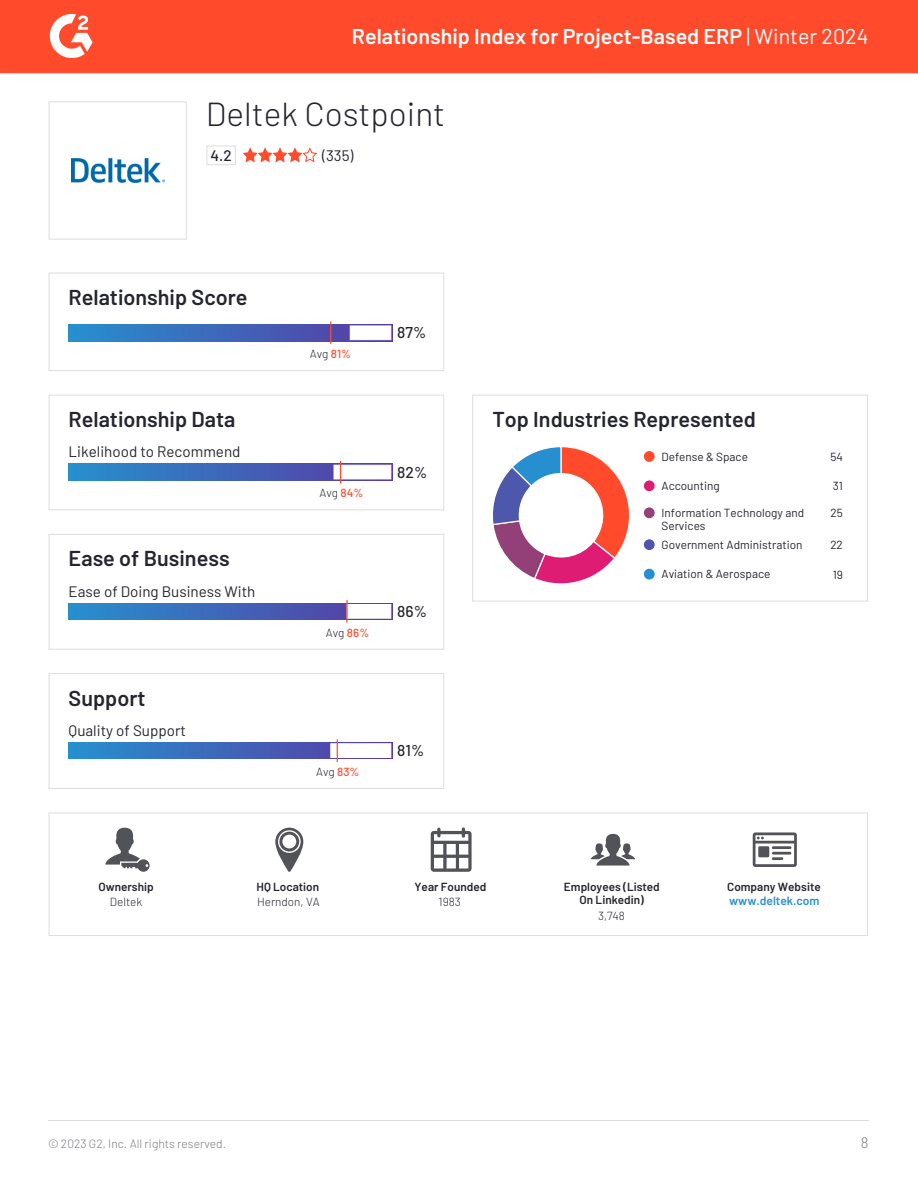
<style>
.page{position:relative;width:918px;height:1188px;background:#fff}
.page>*{position:absolute;margin:0;border:0;box-sizing:border-box;transform-origin:0 0}
.t1{font:300 33.3px "Barlow";color:#252530}
.t2{font:600 21.6px "Barlow";color:#252530}
.t3{font:600 21.45px "Barlow";color:#fff}
.t4{font:500 15.75px "Barlow";color:#252530}
.t5{font:15.15px "Barlow";color:#252530}
.t6{font:500 15.15px "Barlow";color:#252530}
.t7{font:300 15px "Barlow";color:#7c7c83}
.t8{font:300 12px "Barlow";color:#7c7c83}
.t9{font:600 12px "Barlow";color:#2690ce}
.t10{font:11.7px/12.9px "Barlow";color:#252530}
.t11{font:600 11.7px/12.9px "Barlow";color:#252530;text-align:center}
.t12{font:300 11.7px "Barlow";color:#252530}
.s1{font-weight:400}
.s2{font-weight:500;color:#ff492c}
</style>
<div class="page">
<div style="left:0;top:0;width:918px;height:73px;background:#ff4a2b"></div>
<svg style="left:49px;top:14px;width:44px;height:44px"></svg>
<div style="left:49px;top:101px;width:138px;height:139px;border:1px solid #dbdedb"></div>
<img style="left:71px;top:158px;width:93px;height:25px">
<div style="left:206px;top:146px;width:30px;height:19px;border:1px solid #dbdedb"></div>
<svg style="left:243px;top:147px;width:74px;height:15px"></svg>
<div style="left:49px;top:273px;width:395px;height:98px;border:1px solid #dbdedb"></div>
<svg style="left:69px;top:325px;width:323px;height:16px;background:#3e6bbb"></svg>
<div style="left:350px;top:326px;width:41px;height:14px;background:#fff;border:1px solid #fff"></div>
<svg style="left:330px;top:322px;width:1px;height:22px"></svg>
<div style="left:49px;top:395px;width:395px;height:115px;border:1px solid #dbdedb"></div>
<svg style="left:69px;top:464px;width:323px;height:16px;background:#3d6dbc"></svg>
<div style="left:334px;top:465px;width:57px;height:14px;background:#fff;border:1px solid #fff"></div>
<svg style="left:340px;top:461px;width:1px;height:22px"></svg>
<div style="left:49px;top:534px;width:395px;height:116px;border:1px solid #dbdedb"></div>
<svg style="left:69px;top:603px;width:323px;height:17px;background:#3e6bbb"></svg>
<div style="left:347px;top:604px;width:44px;height:14px;background:#fff"></div>
<hr style="left:346px;top:600px;width:2px;height:23px;background:#ff4a2b">
<div style="left:49px;top:673px;width:395px;height:116px;border:1px solid #dbdedb"></div>
<svg style="left:69px;top:742px;width:323px;height:17px;background:#3e6dbc"></svg>
<div style="left:331px;top:744px;width:60px;height:14px;background:#fff"></div>
<svg style="left:337px;top:739px;width:1px;height:23px"></svg>
<div style="left:472px;top:395px;width:396px;height:207px;border:1px solid #dbdedb"></div>
<svg style="left:493px;top:447px;width:136px;height:137px"></svg>
<div style="left:644px;top:451px;width:11px;height:11px;background:#ff4a2b;border-radius:50%"></div>
<div style="left:644px;top:480px;width:11px;height:11px;background:#de1c73;border-radius:50%"></div>
<div style="left:644px;top:507px;width:11px;height:11px;background:#944078;border-radius:50%"></div>
<div style="left:644px;top:539px;width:11px;height:11px;background:#4d57ab;border-radius:50%"></div>
<div style="left:644px;top:569px;width:11px;height:11px;background:#268fcf;border-radius:50%"></div>
<div style="left:49px;top:812px;width:819px;height:124px;border:1px solid #dbdedb"></div>
<svg style="left:106px;top:828px;width:44px;height:44px"></svg>
<svg style="left:275px;top:828px;width:28px;height:44px"></svg>
<svg style="left:431px;top:828px;width:41px;height:44px"></svg>
<svg style="left:591px;top:834px;width:44px;height:32px"></svg>
<svg style="left:753px;top:832px;width:44px;height:35px"></svg>
<hr style="left:48px;top:1120px;width:820px;height:1px;background:#dbdedb">
<h3 class="t3" style="left:352px;top:22px;width:518px">Relationship Index for Project-Based ERP <span class="s1">| Winter 2024</span></h3>
<h1 class="t1" style="left:206px;top:93px;width:241px">Deltek Costpoint</h1>
<p class="t6" style="left:211px;top:145px;width:23px">4.2</p>
<p class="t5" style="left:322px;top:146px;width:33px">(335)</p>
<h2 class="t2" style="left:69px;top:283px;width:180px">Relationship Score</h2>
<h2 class="t2" style="left:69px;top:405px;width:168px">Relationship Data</h2>
<p class="t5" style="left:69px;top:442px;width:173px">Likelihood to Recommend</p>
<h2 class="t2" style="left:69px;top:545px;width:163px">Ease of Business</h2>
<p class="t5" style="left:69px;top:582px;width:188px">Ease of Doing Business With</p>
<h2 class="t2" style="left:69px;top:684px;width:78px">Support</h2>
<p class="t5" style="left:69px;top:721px;width:119px">Quality of Support</p>
<p class="t12" style="left:310px;top:346px;width:43px">Avg <span class="s2">81%</span></p>
<h3 class="t4" style="left:397px;top:323px;width:30px">87%</h3>
<p class="t12" style="left:319px;top:486px;width:45px">Avg <span class="s2">84%</span></p>
<h3 class="t4" style="left:397px;top:462px;width:31px">82%</h3>
<p class="t12" style="left:326px;top:625px;width:45px">Avg <span class="s2">86%</span></p>
<h3 class="t4" style="left:397px;top:601px;width:31px">86%</h3>
<p class="t12" style="left:316px;top:764px;width:45px">Avg <span class="s2">83%</span></p>
<h3 class="t4" style="left:397px;top:740px;width:28px">81%</h3>
<h2 class="t2" style="left:492px;top:405px;width:265px">Top Industries Represented</h2>
<p class="t10" style="left:662px;top:449px;width:88px">Defense &amp; Space</p>
<p class="t10" style="left:830px;top:450px;width:14px">54</p>
<p class="t10" style="left:662px;top:479px;width:60px">Accounting</p>
<p class="t10" style="left:833px;top:479px;width:12px">31</p>
<p class="t10" style="left:662px;top:506px;width:144px">Information Technology and<br>Services</p>
<p class="t10" style="left:831px;top:506px;width:14px">25</p>
<p class="t10" style="left:662px;top:538px;width:143px">Government Administration</p>
<p class="t10" style="left:830px;top:538px;width:14px">22</p>
<p class="t10" style="left:662px;top:567px;width:110px">Aviation &amp; Aerospace</p>
<p class="t10" style="left:833px;top:567px;width:12px">19</p>
<p class="t11" style="left:98px;top:880px;width:57px">Ownership</p>
<p class="t12" style="left:110px;top:894px;width:34px">Deltek</p>
<p class="t11" style="left:257px;top:880px;width:64px">HQ Location</p>
<p class="t12" style="left:257px;top:894px;width:64px">Herndon, VA</p>
<p class="t11" style="left:415px;top:880px;width:73px">Year Founded</p>
<p class="t12" style="left:439px;top:894px;width:24px">1983</p>
<p class="t11" style="left:564px;top:880px;width:97px">Employees (Listed<br>On Linkedin)</p>
<p class="t12" style="left:598px;top:908px;width:28px">3,748</p>
<p class="t11" style="left:727px;top:880px;width:95px">Company Website</p>
<p class="t9" style="left:729px;top:893px;width:92px">www.deltek.com</p>
<p class="t8" style="left:48px;top:1136px;width:180px">© 2023 G2, Inc. All rights reserved.</p>
<p class="t7" style="left:861px;top:1132px;width:9px">8</p>
</div>
